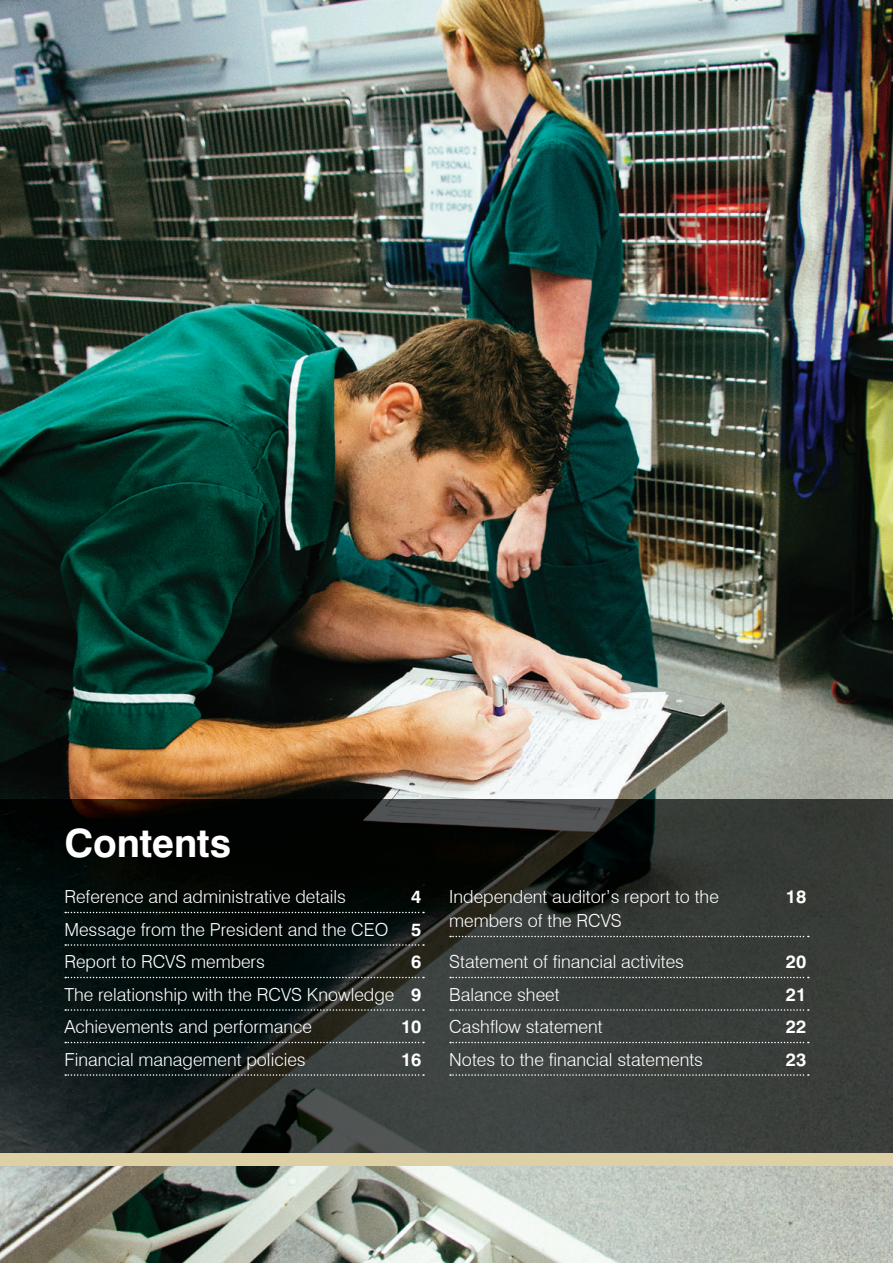
<style>
.page{position:relative;width:893px;height:1263px;background:#fff}
.page>*{position:absolute;margin:0;border:0;box-sizing:border-box;transform-origin:0 0}
.t1{font:700 39px "Swiss 721 BT";letter-spacing:-.005em;color:#fff}
.t2{font:300 18px/32.5px "Swiss 721 BT";color:#fff;text-align:justify}
.t3{font:700 18px "Swiss 721 BT";color:#fff}
.s1{font-weight:700}
</style>
<div class="page">
<img style="left:0;top:0;width:893px;height:1263px">
<img style="left:0;top:799px;width:893px;height:354px">
<svg style="left:65px;top:912px;width:359px;height:1px"></svg>
<svg style="left:65px;top:944px;width:359px;height:2px"></svg>
<svg style="left:65px;top:977px;width:359px;height:1px"></svg>
<svg style="left:65px;top:1009px;width:359px;height:2px"></svg>
<svg style="left:65px;top:1042px;width:359px;height:1px"></svg>
<svg style="left:65px;top:1074px;width:359px;height:2px"></svg>
<svg style="left:450px;top:936px;width:359px;height:1px"></svg>
<svg style="left:450px;top:977px;width:359px;height:1px"></svg>
<svg style="left:450px;top:1009px;width:359px;height:2px"></svg>
<svg style="left:450px;top:1042px;width:359px;height:1px"></svg>
<svg style="left:450px;top:1074px;width:359px;height:2px"></svg>
<div style="left:0;top:1153px;width:893px;height:12px;background:#ded0a5"></div>
<h1 class="t1" style="left:64px;top:819px;width:168px">Contents</h1>
<p class="t2" style="left:64px;top:880px;width:283px">Reference and administrative details</p>
<p class="t3" style="left:411px;top:886px;width:12px">4</p>
<p class="t2" style="left:64px;top:913px;width:325px">Message from the President and the CEO</p>
<p class="t3" style="left:411px;top:918px;width:12px">5</p>
<p class="t2" style="left:64px;top:945px;width:202px">Report to RCVS members</p>
<p class="t2" style="left:64px;top:945px;width:358px;text-indent:347px"><span class="s1">6<br></span>The relationship with the RCVS Knowledge <span class="s1">9<br></span>Achievements and performance</p>
<p class="t3" style="left:401px;top:1016px;width:22px">10</p>
<p class="t2" style="left:64px;top:1043px;width:243px">Financial management policies</p>
<p class="t3" style="left:401px;top:1048px;width:22px">16</p>
<p class="t2" style="left:449px;top:880px;width:271px">Independent auditor’s report to the</p>
<p class="t3" style="left:786px;top:886px;width:22px">18</p>
<p class="t2" style="left:449px;top:904px;width:174px">members of the RCVS</p>
<p class="t2" style="left:449px;top:945px;width:236px">Statement of financial activites</p>
<p class="t3" style="left:786px;top:951px;width:22px">20</p>
<p class="t2" style="left:449px;top:978px;width:112px">Balance sheet</p>
<p class="t3" style="left:786px;top:983px;width:22px">21</p>
<p class="t2" style="left:449px;top:1010px;width:155px">Cashflow statement</p>
<p class="t3" style="left:786px;top:1016px;width:22px">22</p>
<p class="t2" style="left:449px;top:1043px;width:255px">Notes to the financial statements</p>
<p class="t3" style="left:786px;top:1048px;width:22px">23</p>
</div>
